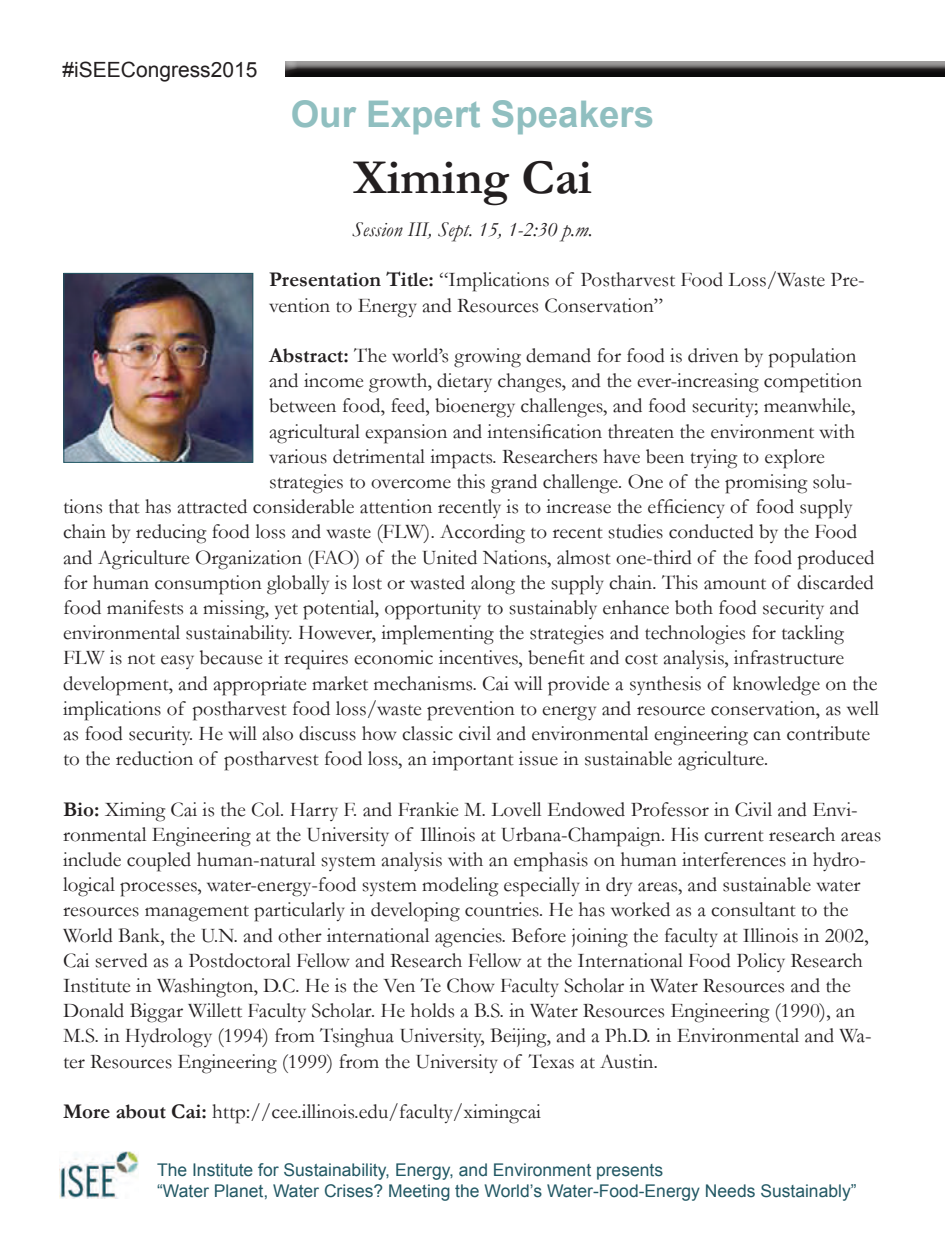
<style>
.page{position:relative;width:945px;height:1260px;background:#fff}
.page>*{position:absolute;margin:0;border:0;box-sizing:border-box;transform-origin:0 0}
.t1{font:700 49px "Garamond";color:#231f20}
.t2{font:700 36.75px "Arial";color:#90bfc0}
.t3{font:21px/25.2px "Garamond";color:#231f20}
.t4{font:italic 21px "Garamond";color:#231f20}
.t5{font:21px "Arial";color:#231f20}
.t6{font:17.5px "Arial";color:#225864}
.s1{font-weight:700}
</style>
<div class="page">
<img style="left:60px;top:1151px;width:79px;height:48px">
<img style="left:65px;top:275px;width:186px;height:186px">
<div style="left:63px;top:273px;width:190px;height:190px;border:1px solid #225864"></div>
<div style="left:285px;top:60px;width:660px;height:14px;background:#9f9d9d"></div>
<div style="left:285px;top:62px;width:660px;height:18px;background:#231f20;opacity:.75"></div>
<p class="t5" style="left:63px;top:56px;width:196px">#iSEECongress2015</p>
<p class="t2" style="left:291px;top:89px;width:365px">Our Expert Speakers</p>
<p class="t1" style="left:353px;top:149px;width:240px">Ximing Cai</p>
<p class="t4" style="left:352px;top:217px;width:242px">Session III, Sept. 15, 1-2:30 p.m.</p>
<p class="t3" style="left:269px;top:267px;width:597px"><span class="s1">Presentation Title:</span> “Implications of Postharvest Food Loss/Waste Pre&shy;vention to Energy and Resources Conservation”</p>
<p class="t3" style="left:269px;top:343px;width:589px"><span class="s1">Abstract:</span> The world’s growing demand for food is driven by population</p>
<p class="t3" style="left:269px;top:368px;width:595px">and income growth, dietary changes, and the ever-increasing competition</p>
<p class="t3" style="left:269px;top:393px;width:588px">between food, feed, bioenergy challenges, and food security; meanwhile,</p>
<p class="t3" style="left:269px;top:418px;width:588px">agricultural expansion and intensification threaten the environment with</p>
<p class="t3" style="left:269px;top:443px;width:557px">various detrimental impacts. Researchers have been trying to explore</p>
<p class="t3" style="left:269px;top:469px;width:585px">strategies to overcome this grand challenge. One of the promising solu-</p>
<p class="t3" style="left:63px;top:494px;width:791px">tions that has attracted considerable attention recently is to increase the efficiency of food supply</p>
<p class="t3" style="left:63px;top:519px;width:796px">chain by reducing food loss and waste (FLW). According to recent studies conducted by the Food</p>
<p class="t3" style="left:63px;top:544px;width:813px">and Agriculture Organization (FAO) of the United Nations, almost one-third of the food produced</p>
<p class="t3" style="left:63px;top:569px;width:813px">for human consumption globally is lost or wasted along the supply chain. This amount of discarded</p>
<p class="t3" style="left:63px;top:595px;width:798px">food manifests a missing, yet potential, opportunity to sustainably enhance both food security and</p>
<p class="t3" style="left:63px;top:620px;width:782px">environmental sustainability. However, implementing the strategies and technologies for tackling</p>
<p class="t3" style="left:63px;top:645px;width:783px">FLW is not easy because it requires economic incentives, benefit and cost analysis, infrastructure</p>
<p class="t3" style="left:63px;top:670px;width:816px">development, and appropriate market mechanisms. Cai will provide a synthesis of knowledge on the</p>
<p class="t3" style="left:63px;top:695px;width:817px">implications of postharvest food loss/waste prevention to energy and resource conservation, as well</p>
<p class="t3" style="left:63px;top:721px;width:809px">as food security. He will also discuss how classic civil and environmental engineering can contribute</p>
<p class="t3" style="left:63px;top:746px;width:707px">to the reduction of postharvest food loss, an important issue in sustainable agriculture.</p>
<p class="t3" style="left:63px;top:796px;width:820px"><span class="s1">Bio:</span> Ximing Cai is the Col. Harry F. and Frankie M. Lovell Endowed Professor in Civil and Envi&shy;ronmental Engineering at the University of Illinois at Urbana-Champaign. His current research areas include coupled human-natural system analysis with an emphasis on human interferences in hydro&shy;logical processes, water-energy-food system modeling especially in dry areas, and sustainable water resources management particularly in developing countries. He has worked as a consultant to the World Bank, the U.N. and other international agencies. Before joining the faculty at Illinois in 2002, Cai served as a Postdoctoral Fellow and Research Fellow at the International Food Policy Research Institute in Washington, D.C. He is the Ven Te Chow Faculty Scholar in Water Resources and the Donald Biggar Willett Faculty Scholar. He holds a B.S. in Water Resources Engineering (1990), an M.S. in Hydrology (1994) from Tsinghua University, Beijing, and a Ph.D. in Environmental and Wa&shy;ter Resources Engineering (1999) from the University of Texas at Austin.</p>
<p class="t3" style="left:63px;top:1099px;width:480px"><span class="s1">More about Cai:</span> http://cee.illinois.edu/faculty/ximingcai</p>
<p class="t6" style="left:157px;top:1158px;width:508px">The Institute for Sustainability, Energy, and Environment presents</p>
<p class="t6" style="left:157px;top:1179px;width:701px">“Water Planet, Water Crises? Meeting the World’s Water-Food-Energy Needs Sustainably”</p>
</div>
